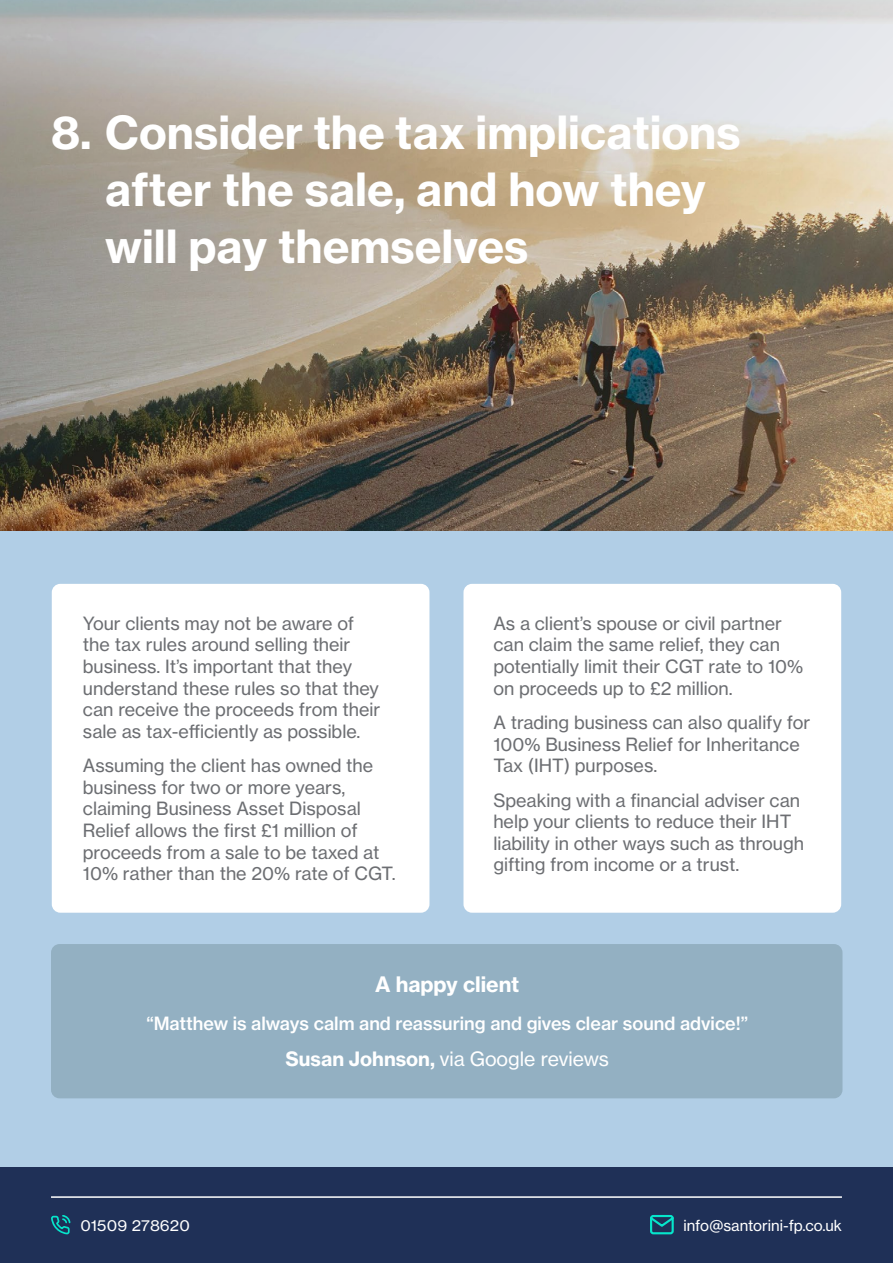
<style>
.page{position:relative;width:893px;height:1263px;background:#fff}
.page>*{position:absolute;margin:0;border:0;box-sizing:border-box;transform-origin:0 0}
.t1{font:45px/57px "N Haas Grotesk TX Pro 75 Bd";color:#fff}
.t2{font:21px "N Haas Grotesk TX Pro 75 Bd";color:#fff}
.t3{font:19.5px "N Haas Grotesk TX Pro 55 Rg";color:#fff}
.t4{font:18px/21.6px "N Haas Grotesk TX Pro 55 Rg";color:#6c6e72}
.t5{font:18px "N Haas Grotesk TX Pro 65 Md";color:#fff}
.t6{font:15px "N Haas Grotesk TX Pro 55 Rg";color:#fff}
.t7{font:15px "N Haas Grotesk TX Pro 55 Rg";color:#fff;scale:1.05 1}
.s1{font-family:"N Haas Grotesk TX Pro 75 Bd"}
</style>
<div class="page">
<div style="left:0;top:166px;width:893px;height:1005px;background:#b1cee6"></div>
<div style="left:0;top:1167px;width:893px;height:96px;background:#1f3057"></div>
<img style="left:0;top:0;width:893px;height:531px">
<hr style="left:51px;top:1196px;width:791px;height:2px;background:#fff">
<div style="left:52px;top:584px;width:377px;height:329px;background:#fff;border-radius:9px"></div>
<div style="left:463px;top:584px;width:378px;height:329px;background:#fff;border-radius:9px"></div>
<div style="left:650px;top:1215px;width:24px;height:19px;border:2px solid #06e5cb;border-radius:2px"></div>
<svg style="left:650px;top:1215px;width:24px;height:13px"></svg>
<svg style="left:51px;top:1215px;width:19px;height:19px"></svg>
<div style="left:51px;top:944px;width:791px;height:154px;background:#93b0c2;border-radius:9px"></div>
<h1 class="t1" style="left:105px;top:104px;width:637px;text-indent:-54px">8. Consider the tax implications after the sale, and how they will pay themselves</h1>
<p class="t4" style="left:83px;top:612px;width:299px">Your clients may not be aware of the tax rules around selling their business. It’s important that they understand these rules so that they can receive the proceeds from their sale as tax-efficiently as possible.</p>
<p class="t4" style="left:83px;top:755px;width:314px">Assuming the client has owned the business for two or more years, claiming Business Asset Disposal Relief allows the first £1 million of proceeds from a sale to be taxed at 10% rather than the 20% rate of CGT.</p>
<p class="t4" style="left:493px;top:612px;width:311px">As a client’s spouse or civil partner can claim the same relief, they can potentially limit their CGT rate to 10% on proceeds up to £2 million.</p>
<p class="t4" style="left:493px;top:711px;width:319px">A trading business can also qualify for<br>100% Business Relief for Inheritance<br>Tax (IHT) purposes.</p>
<p class="t4" style="left:493px;top:789px;width:312px">Speaking with a financial adviser can help your clients to reduce their IHT liability in other ways such as through gifting from income or a trust.</p>
<p class="t2" style="left:375px;top:971px;width:146px">A happy client</p>
<p class="t5" style="left:146px;top:1012px;width:603px">“Matthew is always calm and reassuring and gives clear sound advice!”</p>
<p class="t3" style="left:285px;top:1047px;width:325px"><span class="s1">Susan Johnson,</span> via Google reviews</p>
<p class="t7" style="left:81px;top:1216px;width:106px">01509 278620</p>
<p class="t6" style="left:683px;top:1216px;width:160px">info@santorini-fp.co.uk</p>
</div>
